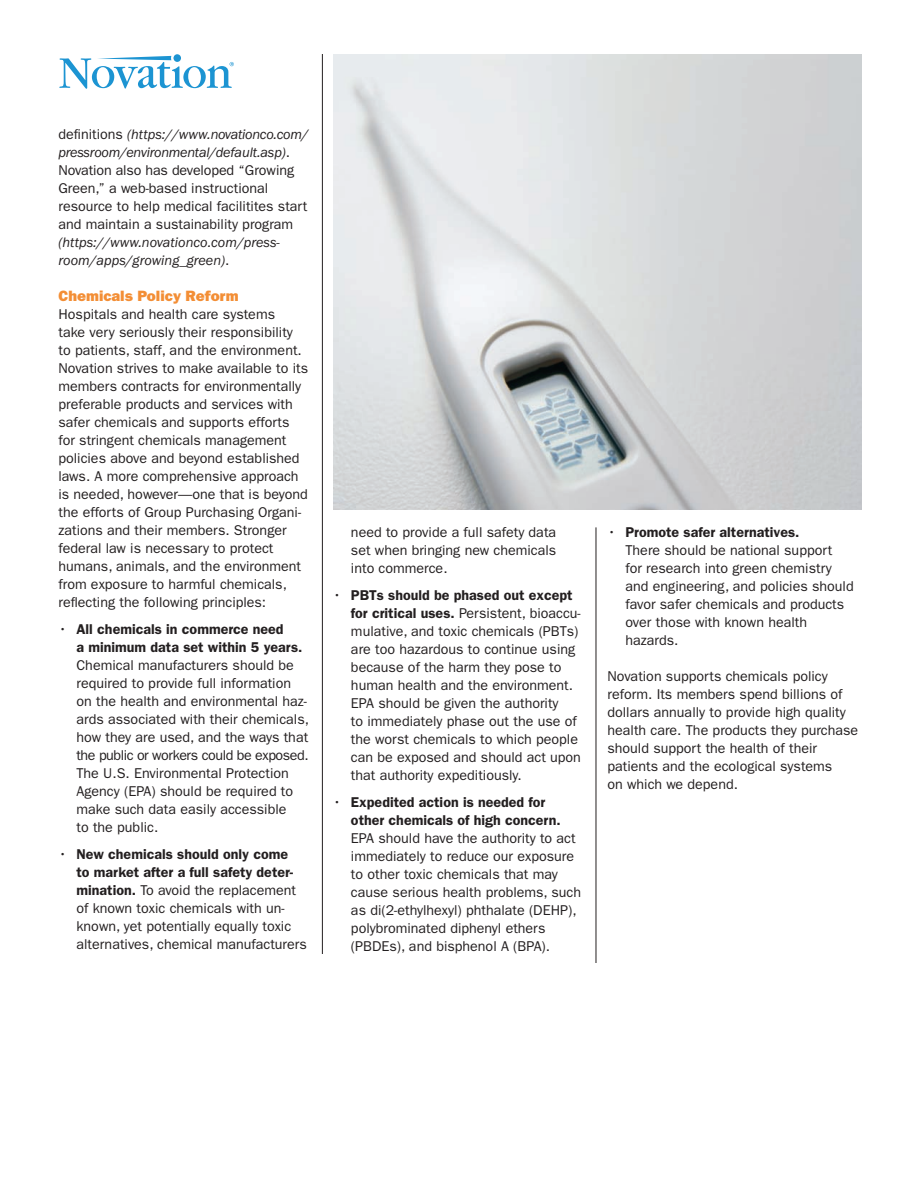
<style>
.page{position:relative;width:918px;height:1188px;background:#fff}
.page>*{position:absolute;margin:0;border:0;box-sizing:border-box;transform-origin:0 0}
.t1{font:15px "ITC Franklin Gothic Std Hvy";color:#f38e35}
.t2{font:14.25px/18px "ITC Franklin Gothic Std";color:#231f20}
.t3{font:600 14.25px/18px "ITC Franklin Gothic Std";color:#231f20}
.t4{font:italic 14.25px/18px "ITC Franklin Gothic Std";color:#231f20}
.s1{font-style:italic}
.s2{font-style:normal}
.s3{font-weight:400}
.s4{font-weight:600}
</style>
<div class="page">
<hr style="left:322px;top:54px;width:1px;height:900px;background:#231f20">
<hr style="left:596px;top:527px;width:1px;height:436px;background:#231f20">
<svg style="left:59px;top:54px;width:175px;height:35px"></svg>
<img style="left:333px;top:54px;width:529px;height:455px">
<p class="t2" style="left:58px;top:126px;width:251px">definitions <span class="s1">(https://www.novationco.com/ pressroom/environmental/default.asp)</span>.<br>Novation also has developed “Growing Green,” a web-based instructional resource to help medical facilitites start and maintain a sustainability program</p>
<p class="t4" style="left:58px;top:234px;width:223px">(https://www.novationco.com/press&shy;room/apps/growing_green)<span class="s2">.</span></p>
<p class="t1" style="left:58px;top:287px;width:182px">Chemicals Policy Reform</p>
<p class="t2" style="left:58px;top:306px;width:251px">Hospitals and health care systems<br>take very seriously their responsibility to patients, staff, and the environment.<br>Novation strives to make available to its members contracts for environmentally preferable products and services with safer chemicals and supports efforts for stringent chemicals management policies above and beyond established laws. A more comprehensive approach is needed, however—one that is beyond the efforts of Group Purchasing Organi&shy;zations and their members. Stronger federal law is necessary to protect humans, animals, and the environment from exposure to harmful chemicals, reflecting the following principles:</p>
<p class="t3" style="left:76px;top:620px;width:227px;text-indent:-18px"><span class="s3">•</span> All chemicals in commerce need<br>a minimum data set within 5 years.</p>
<p class="t2" style="left:76px;top:657px;width:234px">Chemical manufacturers should be required to provide full information on the health and environmental haz&shy;ards associated with their chemicals, how they are used, and the ways that the public or workers could be exposed.<br>The U.S. Environmental Protection Agency (EPA) should be required to make such data easily accessible<br>to the public.</p>
<p class="t2" style="left:76px;top:846px;width:232px;text-indent:-18px">• <span class="s4">New chemicals should only come<br>to market after a full safety deter&shy;mination.</span> To avoid the replacement of known toxic chemicals with un&shy;known, yet potentially equally toxic alternatives, chemical manufacturers</p>
<p class="t2" style="left:351px;top:523px;width:207px;text-align:justify">need to provide a full safety data set when bringing new chemicals into commerce.</p>
<p class="t2" style="left:351px;top:586px;width:231px;text-indent:-18px">• <span class="s4">PBTs should be phased out except for critical uses.</span> Persistent, bioaccu&shy;mulative, and toxic chemicals (PBTs) are too hazardous to continue using because of the harm they pose to human health and the environment.<br>EPA should be given the authority<br>to immediately phase out the use of the worst chemicals to which people can be exposed and should act upon that authority expeditiously.</p>
<p class="t3" style="left:351px;top:793px;width:211px;text-indent:-18px"><span class="s3">•</span> Expedited action is needed for other chemicals of high concern.</p>
<p class="t2" style="left:351px;top:829px;width:232px">EPA should have the authority to act immediately to reduce our exposure to other toxic chemicals that may cause serious health problems, such as di(2-ethylhexyl) phthalate (DEHP), polybrominated diphenyl ethers (PBDEs), and bisphenol A (BPA).</p>
<p class="t2" style="left:625px;top:523px;width:230px;text-indent:-18px">• <span class="s4">Promote safer alternatives.<br></span>There should be national support<br>for research into green chemistry and engineering, and policies should favor safer chemicals and products over those with known health hazards.</p>
<p class="t2" style="left:607px;top:667px;width:252px">Novation supports chemicals policy reform. Its members spend billions of dollars annually to provide high quality health care. The products they purchase should support the health of their patients and the ecological systems<br>on which we depend.</p>
</div>
